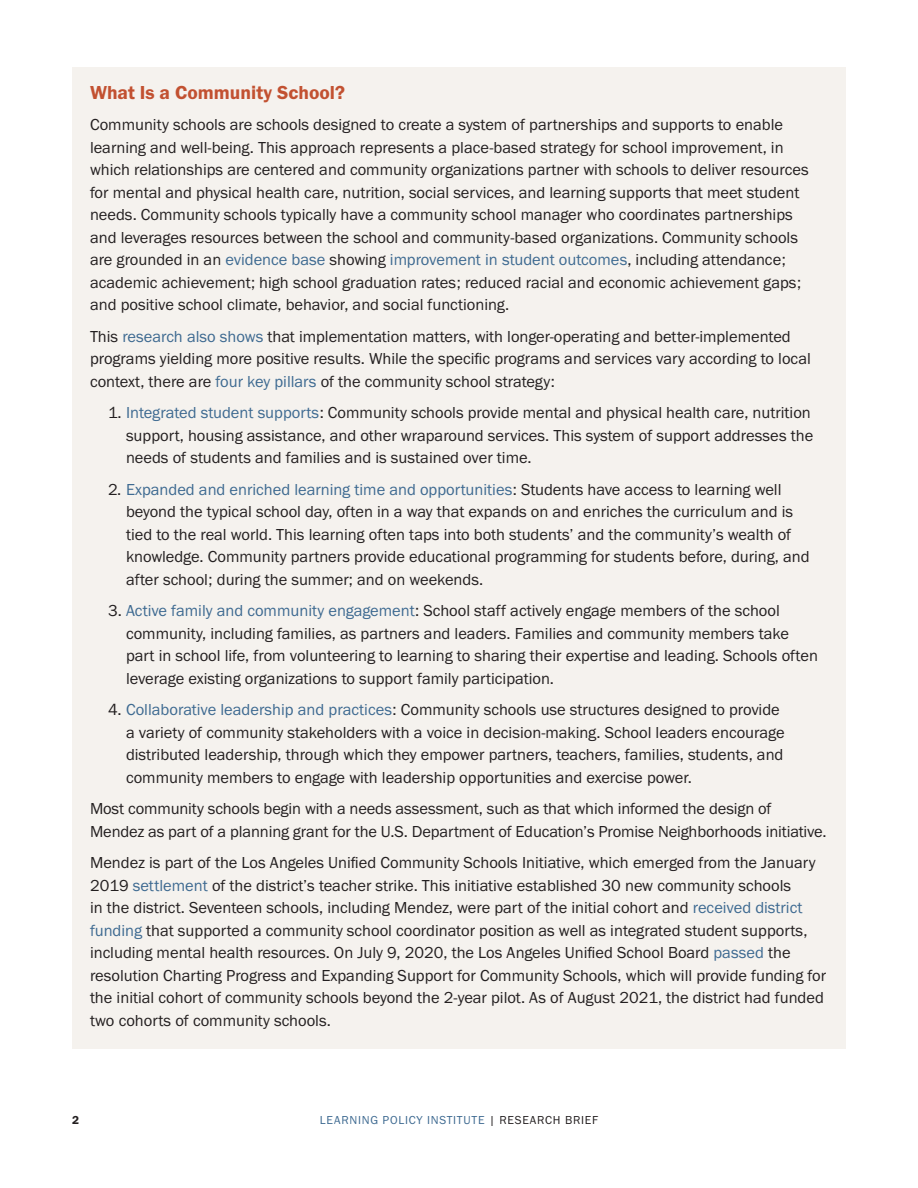
<style>
.page{position:relative;width:918px;height:1188px;background:#fff}
.page>*{position:absolute;margin:0;border:0;box-sizing:border-box;transform-origin:0 0}
.t1{font:19.5px "Franklin Gothic URW Dem";color:#c25131}
.t2{font:16.5px/22.5px "Franklin Gothic URW Boo";color:#231f20}
.t3{font:12px "Franklin Gothic URW Boo";letter-spacing:.06em;color:#3e6a91}
.t4{font:12px "Franklin Gothic URW Dem";color:#231f20}
.s1{color:#3e6a91}
.s2{color:#231f20}
</style>
<div class="page">
<div style="left:72px;top:67px;width:774px;height:51px;background:#f5f2ee"></div>
<div style="left:72px;top:101px;width:774px;height:228px;background:#f5f2ee"></div>
<div style="left:72px;top:313px;width:774px;height:93px;background:#f5f2ee"></div>
<div style="left:72px;top:389px;width:774px;height:98px;background:#f5f2ee"></div>
<div style="left:72px;top:466px;width:774px;height:142px;background:#f5f2ee"></div>
<div style="left:72px;top:587px;width:774px;height:120px;background:#f5f2ee"></div>
<div style="left:72px;top:686px;width:774px;height:120px;background:#f5f2ee"></div>
<div style="left:72px;top:785px;width:774px;height:71px;background:#f5f2ee"></div>
<div style="left:72px;top:839px;width:774px;height:210px;background:#f5f2ee"></div>
<p class="t1" style="left:90px;top:80px;width:256px">What Is a Community School?</p>
<p class="t2" style="left:90px;top:113px;width:720px">Community schools are schools designed to create a system of partnerships and supports to enable learning and well-being. This approach represents a place-based strategy for school improvement, in which relationships are centered and community organizations partner with schools to deliver resources for mental and physical health care, nutrition, social services, and learning supports that meet student needs. Community schools typically have a community school manager who coordinates partnerships and leverages resources between the school and community-based organizations. Community schools are grounded in an <span class="s1">evidence base</span> showing <span class="s1">improvement in student outcomes</span>, including attendance; academic achievement; high school graduation rates; reduced racial and economic achievement gaps; and positive school climate, behavior, and social functioning.</p>
<p class="t2" style="left:90px;top:325px;width:722px">This <span class="s1">research also shows</span> that implementation matters, with longer-operating and better-implemented programs yielding more positive results. While the specific programs and services vary according to local context, there are <span class="s1">four key pillars</span> of the community school strategy:</p>
<p class="t2" style="left:126px;top:401px;width:689px;text-indent:-18px">1. <span class="s1">Integrated student supports</span>: Community schools provide mental and physical health care, nutrition support, housing assistance, and other wraparound services. This system of support addresses the needs of students and families and is sustained over time.</p>
<p class="t2" style="left:126px;top:478px;width:685px;text-indent:-18px">2. <span class="s1">Expanded and enriched learning time and opportunities</span>: Students have access to learning well beyond the typical school day, often in a way that expands on and enriches the curriculum and is tied to the real world. This learning often taps into both students’ and the community’s wealth of knowledge. Community partners provide educational programming for students before, during, and after school; during the summer; and on weekends.</p>
<p class="t2" style="left:126px;top:599px;width:693px;text-indent:-18px">3. <span class="s1">Active family and community engagement</span>: School staff actively engage members of the school community, including families, as partners and leaders. Families and community members take part in school life, from volunteering to learning to sharing their expertise and leading. Schools often leverage existing organizations to support family participation.</p>
<p class="t2" style="left:126px;top:698px;width:660px;text-indent:-18px">4. <span class="s1">Collaborative leadership and practices</span>: Community schools use structures designed to provide a variety of community stakeholders with a voice in decision-making. School leaders encourage distributed leadership, through which they empower partners, teachers, families, students, and community members to engage with leadership opportunities and exercise power.</p>
<p class="t2" style="left:90px;top:797px;width:738px">Most community schools begin with a needs assessment, such as that which informed the design of<br>Mendez as part of a planning grant for the U.S. Department of Education’s Promise Neighborhoods initiative.</p>
<p class="t2" style="left:90px;top:851px;width:738px">Mendez is part of the Los Angeles Unified Community Schools Initiative, which emerged from the January 2019 <span class="s1">settlement</span> of the district’s teacher strike. This initiative established 30 new community schools<br>in the district. Seventeen schools, including Mendez, were part of the initial cohort and <span class="s1">received district funding</span> that supported a community school coordinator position as well as integrated student supports, including mental health resources. On July 9, 2020, the Los Angeles Unified School Board <span class="s1">passed</span> the resolution Charting Progress and Expanding Support for Community Schools, which will provide funding for the initial cohort of community schools beyond the 2-year pilot. As of August 2021, the district had funded two cohorts of community schools.</p>
<p class="t4" style="left:72px;top:1113px;width:9px">2</p>
<p class="t3" style="left:320px;top:1113px;width:280px">LEARNING POLICY INSTITUTE <span class="s2">| RESEARCH BRIEF</span></p>
</div>
